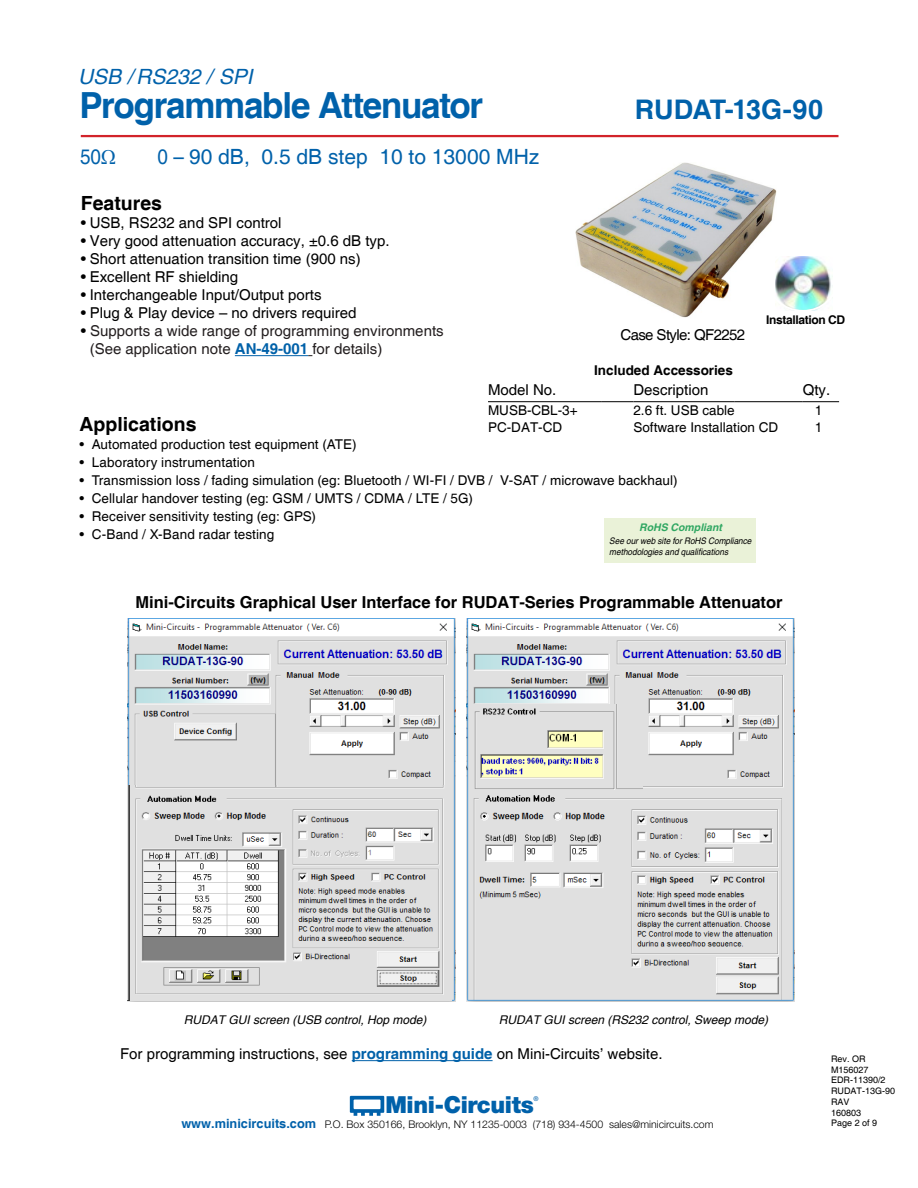
<style>
.page{position:relative;width:918px;height:1188px;background:#fff}
.page>*{position:absolute;margin:0;border:0;box-sizing:border-box;transform-origin:0 0}
.t1{font:700 36px "Helvetica";letter-spacing:-.035em;color:#0061aa}
.t2{font:700 27px "Helvetica";letter-spacing:-.005em;color:#0061aa}
.t3{font:900 23.55px "Helvetica Neue";letter-spacing:-.015em;color:#0061aa}
.t4{font:21px "Helvetica";color:#0061aa;scale:.9 1}
.t5{font:italic 21px "Helvetica";color:#0061aa}
.t6{font:700 19.5px "Helvetica";color:#000}
.t7{font:700 16.5px "Helvetica";color:#000}
.t8{font:15px "Helvetica";color:#000}
.t9{font:15px/18px "Helvetica";color:#231e1f}
.t10{font:15px "Helvetica";letter-spacing:-.04em;color:#000}
.t11{font:13.5px "Helvetica";letter-spacing:.005em;color:#000}
.t12{font:700 13.5px "Helvetica";color:#000}
.t13{font:italic 12px "Helvetica";color:#000}
.t14{font:700 12px "Helvetica";letter-spacing:-.03em;color:#000}
.t15{font:300 10.5px "Helvetica Neue";color:#000}
.t16{font:italic 700 10.5px "Helvetica";color:rgb(0 148 68/.8)}
.t17{font:italic 9px/10.8px "Helvetica";letter-spacing:-.005em;color:#000;scale:.92 1}
.t18{font:9px/10.8px "Helvetica";color:#000}
.t19{font:500 6.6px "Helvetica Neue";color:#0061aa}
.s1{color:#000}
.s2{font-weight:700;color:#0061a9}
.s3{font-family:"Helvetica";font-weight:700;font-size:12.75px;color:#0061aa}
</style>
<div class="page">
<svg style="left:350px;top:1096px;width:34px;height:20px"></svg>
<hr style="left:81px;top:135px;width:758px;height:2px;background:#d2232a">
<img style="left:575px;top:163px;width:202px;height:155px">
<img style="left:776px;top:257px;width:57px;height:54px">
<div style="left:767px;top:246px;width:71px;height:66px;border:2px solid #fff;border-radius:50%"></div>
<hr style="left:352px;top:1060px;width:141px;height:1px;background:#0061a9">
<div style="left:604px;top:518px;width:152px;height:45px;background:#eaf2d8"></div>
<img style="left:128px;top:619px;width:327px;height:382px">
<img style="left:467px;top:619px;width:327px;height:382px">
<img style="left:472px;top:704px;width:170px;height:85px">
<img style="left:127px;top:786px;width:324px;height:215px">
<hr style="left:488px;top:401px;width:114px;height:1px;background:#000">
<hr style="left:602px;top:401px;width:31px;height:1px;background:#000">
<hr style="left:633px;top:401px;width:101px;height:1px;background:#000">
<hr style="left:734px;top:401px;width:69px;height:1px;background:#000">
<hr style="left:803px;top:401px;width:36px;height:1px;background:#000">
<hr style="left:235px;top:355px;width:73px;height:1px;background:#0061a9">
<h3 class="t5" style="left:78px;top:65px;width:176px">USB / RS232 / SPI</h3>
<h1 class="t1" style="left:79px;top:83px;width:405px">Programmable Attenuator</h1>
<h2 class="t2" style="left:635px;top:94px;width:190px">RUDAT-13G-90</h2>
<h3 class="t4" style="left:80px;top:144px;width:25px">50</h3>
<h3 class="t4" style="left:158px;top:144px;width:426px">0 – 90 dB, 0.5 dB step 10 to 13000 MHz</h3>
<h3 class="t6" style="left:81px;top:191px;width:83px">Features</h3>
<p class="t8" style="left:81px;top:214px;width:202px">• USB, RS232 and SPI control</p>
<p class="t8" style="left:81px;top:232px;width:310px">• Very good attenuation accuracy, ±0.6 dB typ.</p>
<p class="t8" style="left:81px;top:250px;width:281px">• Short attenuation transition time (900 ns)</p>
<p class="t8" style="left:81px;top:268px;width:159px">• Excellent RF shielding</p>
<p class="t8" style="left:81px;top:286px;width:242px">• Interchangeable Input/Output ports</p>
<p class="t8" style="left:81px;top:304px;width:277px">• Plug &amp; Play device – no drivers required</p>
<p class="t9" style="left:90px;top:322px;width:355px;text-indent:-9px"><span class="s1">•</span> Supports a wide range of programming environments (See application note <span class="s2">AN-49-001</span> for details)</p>
<p class="t10" style="left:620px;top:326px;width:126px">Case Style: QF2252</p>
<p class="t12" style="left:594px;top:362px;width:140px">Included Accessories</p>
<p class="t14" style="left:766px;top:313px;width:80px">Installation CD</p>
<p class="t8" style="left:488px;top:381px;width:70px">Model No.</p>
<p class="t8" style="left:633px;top:381px;width:77px">Description</p>
<p class="t8" style="left:803px;top:381px;width:29px">Qty.</p>
<p class="t11" style="left:488px;top:403px;width:91px">MUSB-CBL-3+</p>
<p class="t11" style="left:633px;top:403px;width:103px">2.6 ft. USB cable</p>
<p class="t11" style="left:815px;top:403px;width:9px">1</p>
<p class="t11" style="left:488px;top:419px;width:76px">PC-DAT-CD</p>
<p class="t11" style="left:633px;top:419px;width:146px">Software Installation CD</p>
<p class="t11" style="left:815px;top:419px;width:9px">1</p>
<h3 class="t6" style="left:80px;top:412px;width:119px">Applications</h3>
<p class="t11" style="left:80px;top:436px;width:279px">• Automated production test equipment (ATE)</p>
<p class="t11" style="left:80px;top:454px;width:177px">• Laboratory instrumentation</p>
<p class="t11" style="left:80px;top:472px;width:600px">• Transmission loss / fading simulation (eg: Bluetooth / WI-FI / DVB / V-SAT / microwave backhaul)</p>
<p class="t11" style="left:80px;top:490px;width:395px">• Cellular handover testing (eg: GSM / UMTS / CDMA / LTE / 5G)</p>
<p class="t11" style="left:80px;top:508px;width:238px">• Receiver sensitivity testing (eg: GPS)</p>
<p class="t11" style="left:80px;top:526px;width:196px">• C-Band / X-Band radar testing</p>
<p class="t16" style="left:639px;top:521px;width:84px">RoHS Compliant</p>
<p class="t17" style="left:609px;top:535px;width:156px">See our web site for RoHS Compliance methodologies and qualifications</p>
<p class="t7" style="left:135px;top:592px;width:649px">Mini-Circuits Graphical User Interface for RUDAT-Series Programmable Attenuator</p>
<p class="t13" style="left:184px;top:1013px;width:244px">RUDAT GUI screen (USB control, Hop mode)</p>
<p class="t13" style="left:499px;top:1013px;width:271px">RUDAT GUI screen (RS232 control, Sweep mode)</p>
<p class="t8" style="left:120px;top:1045px;width:544px">For programming instructions, see <span class="s2">programming guide</span> on Mini-Circuits’ website.</p>
<h3 class="t3" style="left:385px;top:1090px;width:150px">Mini-Circuits</h3>
<p class="t19" style="left:533px;top:1094px;width:7px">®</p>
<p class="t15" style="left:181px;top:1118px;width:534px"><span class="s3">www.minicircuits.com</span> P.O. Box 350166, Brooklyn, NY 11235-0003 (718) 934-4500 sales@minicircuits.com</p>
<p class="t18" style="left:831px;top:1053px;width:66px">Rev. OR<br>M156027<br>EDR-11390/2<br>RUDAT-13G-90<br>RAV<br>160803</p>
<p class="t18" style="left:831px;top:1118px;width:48px">Page 2 of 9</p>
</div>
